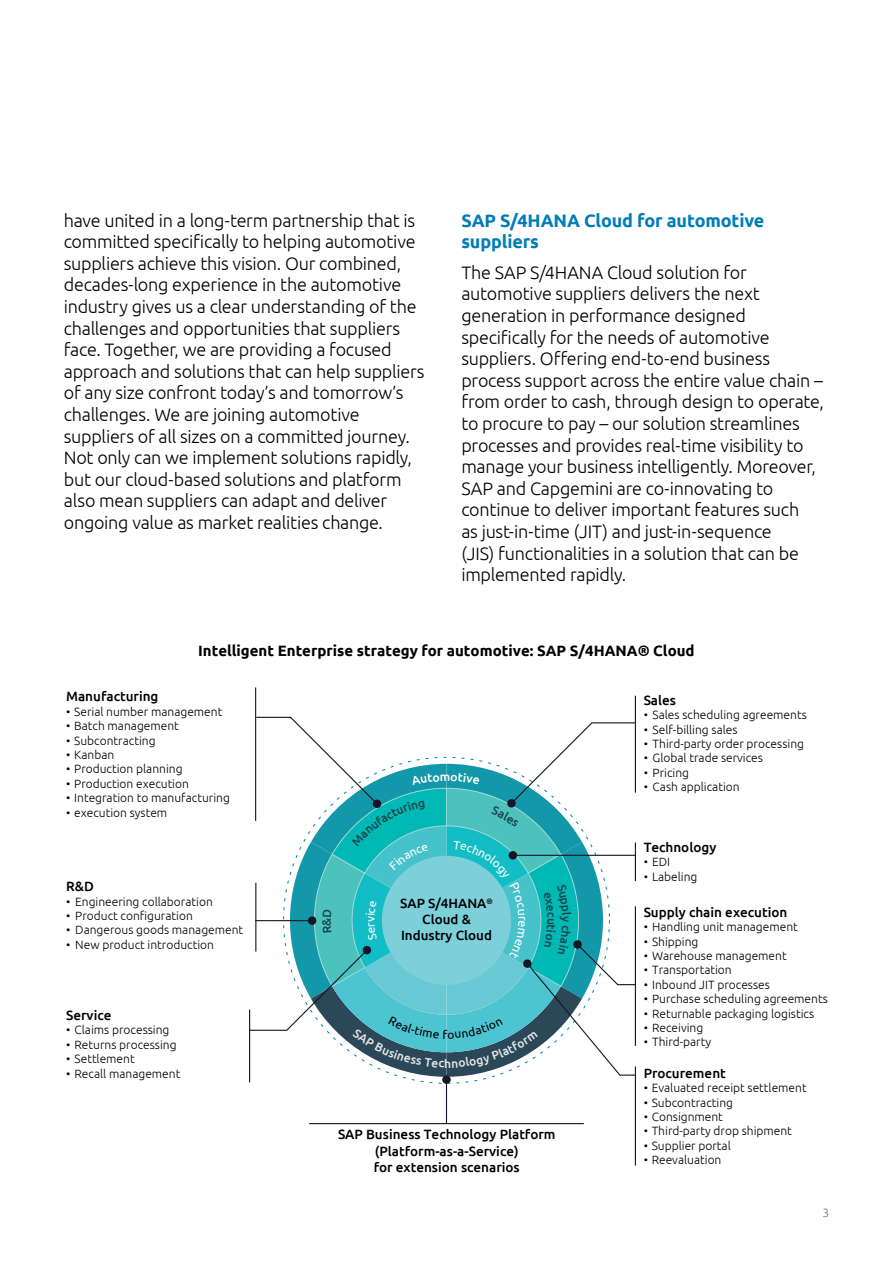
<style>
.page{position:relative;width:893px;height:1263px;background:#fff}
.page>*{position:absolute;margin:0;border:0;box-sizing:border-box;transform-origin:0 0}
.t1{font:300 18px/21.6px "Ubuntu";letter-spacing:-.015em;color:#000}
.t2{font:700 18px/21.6px "Ubuntu";letter-spacing:-.01em;color:#007db7}
.t3{font:700 15px "Ubuntu";color:#000}
.t4{font:500 13.5px/16.2px "Ubuntu";color:#000;text-align:center}
.t5{font:500 13.35px/16px "Ubuntu";color:#000;text-align:center}
.t6{font:300 12px "Ubuntu";color:#000}
.t7{font:300 12px "Ubuntu";color:#77787b}
.t8{font:500 12px "Ubuntu";color:#1a454d}
</style>
<div class="page">
<hr style="left:255px;top:687px;width:1px;height:134px;background:#161626">
<hr style="left:249px;top:1009px;width:1px;height:73px;background:#161626">
<hr style="left:635px;top:696px;width:1px;height:97px;background:#161626">
<hr style="left:635px;top:1066px;width:1px;height:99px;background:#161626">
<hr style="left:446px;top:1079px;width:1px;height:44px;background:#161626">
<div style="left:442px;top:1075px;width:9px;height:9px;background:#161626;border-radius:50%"></div>
<hr style="left:309px;top:1123px;width:275px;height:1px;background:#161626">
<svg style="left:249px;top:716px;width:387px;height:361px"></svg>
<p class="t1" style="left:64px;top:209px;width:362px">have united in a long-term partnership that is committed specifically to helping automotive suppliers achieve this vision. Our combined, decades-long experience in the automotive industry gives us a clear understanding of the challenges and opportunities that suppliers face. Together, we are providing a focused approach and solutions that can help suppliers of any size confront today’s and tomorrow’s challenges. We are joining automotive suppliers of all sizes on a committed journey.<br>Not only can we implement solutions rapidly, but our cloud-based solutions and platform also mean suppliers can adapt and deliver ongoing value as market realities change.</p>
<p class="t2" style="left:461px;top:209px;width:305px">SAP S/4HANA Cloud for automotive suppliers</p>
<p class="t1" style="left:461px;top:261px;width:364px">The SAP S/4HANA Cloud solution for automotive suppliers delivers the next generation in performance designed specifically for the needs of automotive suppliers. Offering end-to-end business process support across the entire value chain – from order to cash, through design to operate, to procure to pay – our solution streamlines processes and provides real-time visibility to manage your business intelligently. Moreover, SAP and Capgemini are co-innovating to continue to deliver important features such<br>as just-in-time (JIT) and just-in-sequence<br>(JIS) functionalities in a solution that can be implemented rapidly.</p>
<p class="t3" style="left:198px;top:642px;width:498px">Intelligent Enterprise strategy for automotive: SAP S/4HANA® Cloud</p>
<p class="t4" style="left:66px;top:688px;width:94px">Manufacturing</p>
<p class="t6" style="left:66px;top:704px;width:158px">• Serial number management</p>
<p class="t6" style="left:66px;top:719px;width:114px">• Batch management</p>
<p class="t6" style="left:66px;top:733px;width:91px">• Subcontracting</p>
<p class="t6" style="left:66px;top:747px;width:50px">• Kanban</p>
<p class="t6" style="left:66px;top:762px;width:118px">• Production planning</p>
<p class="t6" style="left:66px;top:776px;width:124px">• Production execution</p>
<p class="t6" style="left:66px;top:791px;width:165px">• Integration to manufacturing</p>
<p class="t6" style="left:66px;top:805px;width:103px">• execution system</p>
<p class="t4" style="left:66px;top:878px;width:29px">R&amp;D</p>
<p class="t6" style="left:66px;top:894px;width:148px">• Engineering collaboration</p>
<p class="t6" style="left:66px;top:908px;width:128px">• Product configuration</p>
<p class="t6" style="left:66px;top:923px;width:179px">• Dangerous goods management</p>
<p class="t6" style="left:66px;top:937px;width:149px">• New product introduction</p>
<p class="t4" style="left:66px;top:1006px;width:47px">Service</p>
<p class="t6" style="left:66px;top:1023px;width:105px">• Claims processing</p>
<p class="t6" style="left:66px;top:1037px;width:112px">• Returns processing</p>
<p class="t6" style="left:66px;top:1051px;width:70px">• Settlement</p>
<p class="t6" style="left:66px;top:1066px;width:116px">• Recall management</p>
<p class="t5" style="left:400px;top:895px;width:94px">SAP S/4HANA<sup>®<br></sup>Cloud &amp;<br>Industry Cloud</p>
<p class="t8" style="left:559px;top:917px;width:9px;rotate:90deg">u</p>
<p class="t4" style="left:338px;top:1126px;width:219px">SAP Business Technology Platform (Platform-as-a-Service)<br>for extension scenarios</p>
<p class="t4" style="left:644px;top:691px;width:34px">Sales</p>
<p class="t6" style="left:644px;top:708px;width:165px">• Sales scheduling agreements</p>
<p class="t6" style="left:644px;top:722px;width:95px">• Self-billing sales</p>
<p class="t6" style="left:644px;top:736px;width:162px">• Third-party order processing</p>
<p class="t6" style="left:644px;top:751px;width:121px">• Global trade services</p>
<p class="t6" style="left:644px;top:765px;width:47px">• Pricing</p>
<p class="t6" style="left:644px;top:780px;width:97px">• Cash application</p>
<p class="t4" style="left:644px;top:839px;width:74px">Technology</p>
<p class="t6" style="left:644px;top:855px;width:28px">• EDI</p>
<p class="t6" style="left:644px;top:869px;width:55px">• Labeling</p>
<p class="t4" style="left:644px;top:903px;width:145px">Supply chain execution</p>
<p class="t6" style="left:644px;top:920px;width:156px">• Handling unit management</p>
<p class="t6" style="left:644px;top:934px;width:56px">• Shipping</p>
<p class="t6" style="left:644px;top:948px;width:144px">• Warehouse management</p>
<p class="t6" style="left:644px;top:963px;width:90px">• Transportation</p>
<p class="t6" style="left:644px;top:977px;width:128px">• Inbound JIT processes</p>
<p class="t6" style="left:644px;top:992px;width:186px">• Purchase scheduling agreements</p>
<p class="t6" style="left:644px;top:1006px;width:172px">• Returnable packaging logistics</p>
<p class="t6" style="left:644px;top:1020px;width:61px">• Receiving</p>
<p class="t6" style="left:644px;top:1035px;width:69px">• Third-party</p>
<p class="t4" style="left:644px;top:1064px;width:84px">Procurement</p>
<p class="t6" style="left:644px;top:1080px;width:164px">• Evaluated receipt settlement</p>
<p class="t6" style="left:644px;top:1095px;width:91px">• Subcontracting</p>
<p class="t6" style="left:644px;top:1109px;width:81px">• Consignment</p>
<p class="t6" style="left:644px;top:1124px;width:150px">• Third-party drop shipment</p>
<p class="t6" style="left:644px;top:1138px;width:89px">• Supplier portal</p>
<p class="t6" style="left:644px;top:1152px;width:79px">• Reevaluation</p>
<p class="t7" style="left:822px;top:1205px;width:8px">3</p>
</div>
